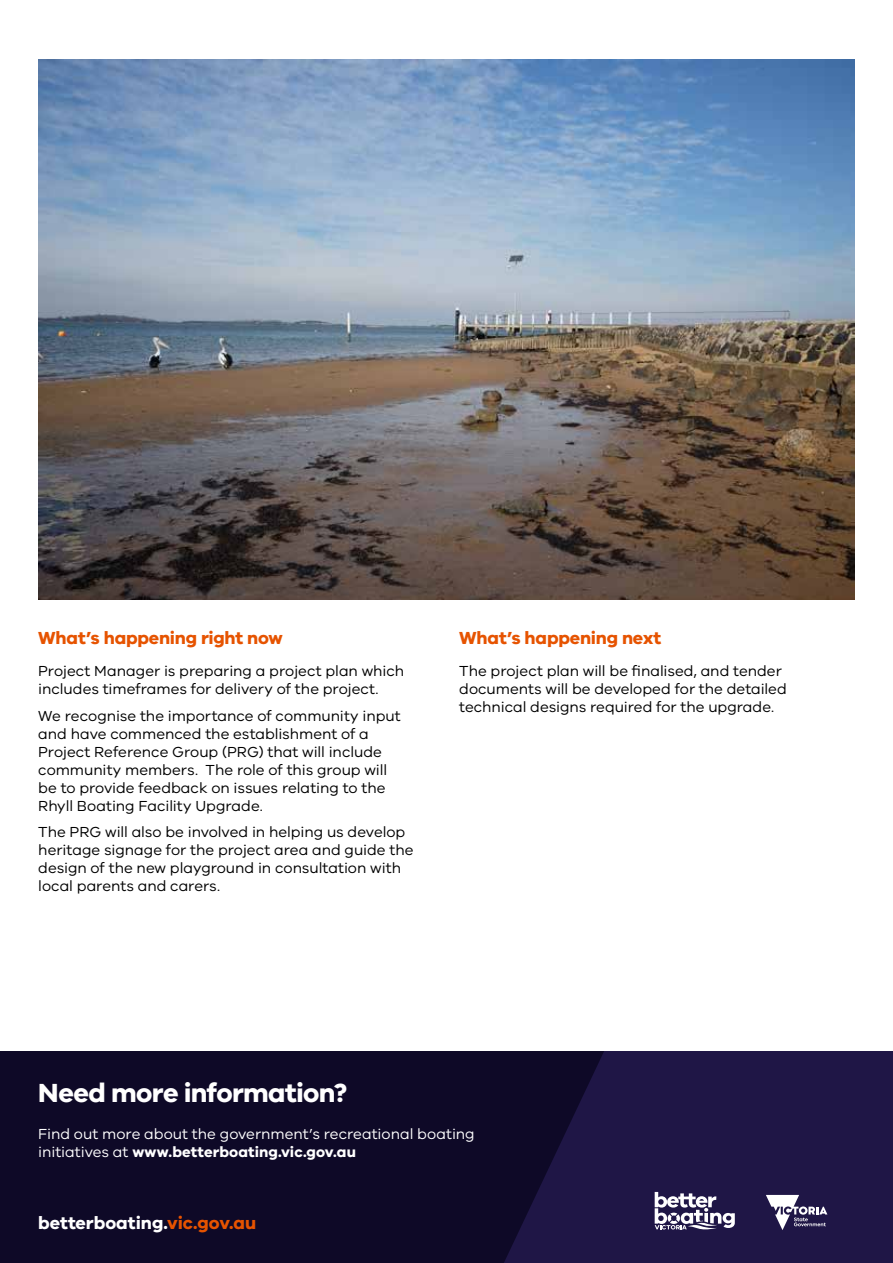
<style>
.page{position:relative;width:893px;height:1263px;background:#fff}
.page>*{position:absolute;margin:0;border:0;box-sizing:border-box;transform-origin:0 0}
.t1{font:700 27px "VIC";letter-spacing:-.02em;color:#fff}
.t2{font:700 18px "VIC";letter-spacing:-.01em;color:#e65300}
.t3{font:700 18px "VIC";color:#fff}
.t4{font:15px/18px "VIC";color:#000}
.t5{font:15px/18px "VIC";color:#fff}
.s1{font-weight:700}
.s2{color:#e65300}
</style>
<div class="page">
<div style="left:0;top:1051px;width:893px;height:212px;background:#1f1646"></div>
<svg style="left:0;top:1051px;width:658px;height:212px;fill:#0e0927"></svg>
<svg style="left:766px;top:1195px;width:61px;height:35px"></svg>
<svg style="left:655px;top:1192px;width:80px;height:40px"></svg>
<img style="left:38px;top:60px;width:817px;height:540px">
<p class="t2" style="left:38px;top:627px;width:246px">What’s happening right now</p>
<p class="t4" style="left:38px;top:662px;width:367px">Project Manager is preparing a project plan which includes timeframes for delivery of the project.</p>
<p class="t4" style="left:38px;top:706px;width:364px">We recognise the importance of community input and have commenced the establishment of a Project Reference Group (PRG) that will include community members. The role of this group will be to provide feedback on issues relating to the Rhyll Boating Facility Upgrade.</p>
<p class="t4" style="left:38px;top:823px;width:377px">The PRG will also be involved in helping us develop heritage signage for the project area and guide the design of the new playground in consultation with local parents and carers.</p>
<p class="t2" style="left:459px;top:627px;width:204px">What’s happening next</p>
<p class="t4" style="left:459px;top:662px;width:329px">The project plan will be finalised, and tender documents will be developed for the detailed technical designs required for the upgrade.</p>
<h1 class="t1" style="left:38px;top:1076px;width:311px">Need more information?</h1>
<p class="t5" style="left:38px;top:1124px;width:438px">Find out more about the government’s recreational boating initiatives at <span class="s1">www.betterboating.vic.gov.au</span></p>
<p class="t3" style="left:38px;top:1211px;width:219px">betterboating.<span class="s2">vic.gov.au</span></p>
</div>
